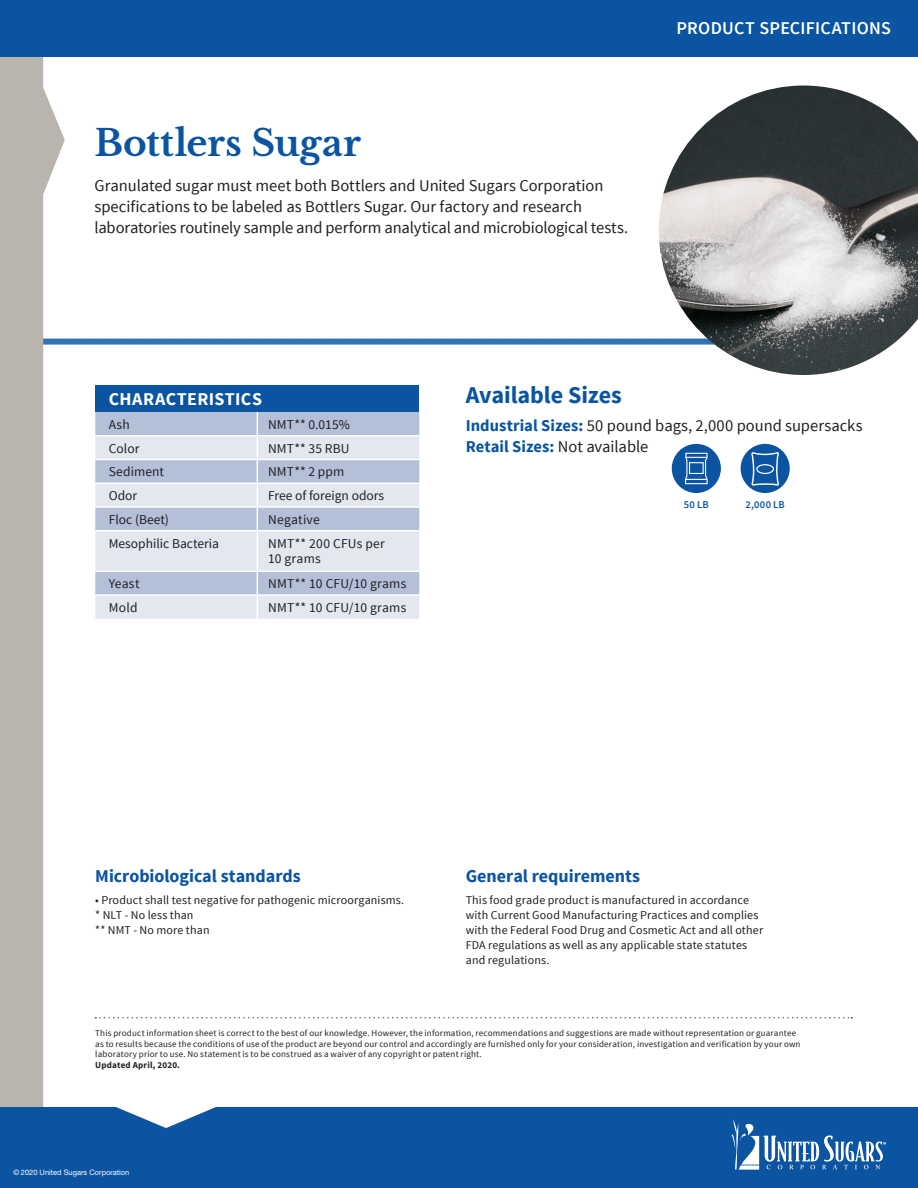
<style>
.page{position:relative;width:918px;height:1188px;background:#fff}
.page>*{position:absolute;margin:0;border:0;box-sizing:border-box;transform-origin:0 0}
._2019_H2_sub{font:700 36px "Libre Baskerville";color:#0a54a1}
._2019_body{font:700 24px "Source Sans Pro";letter-spacing:-.005em;color:#0a54a1}
._2019_body-2{font:700 18px "Source Sans Pro";color:#0a54a1}
.t1{font:600 18px "Source Sans Pro";letter-spacing:.015em;color:#fff}
.TOC_-_Subhead_1{font:700 18px "Source Sans Pro";letter-spacing:.02em;color:#fff}
._2019_body-3{font:16.5px/21px "Source Sans Pro";letter-spacing:-.005em;color:#231f20}
._2019_body-4{font:700 16.5px "Source Sans Pro";color:#0a54a1}
.t2{font:13.5px/15px "Source Sans Pro";letter-spacing:.005em;color:#231f20}
._2019_body-5{font:12px/15px "Source Sans Pro";letter-spacing:.01em;color:#231f20}
.t3{font:600 10.5px "Source Sans Pro";letter-spacing:.025em;color:#0a54a1}
._2019_body-6{font:9px/10.5px "Source Sans Pro";letter-spacing:.02em;color:#231f20}
._2019_body-7{font:700 9px "Source Sans Pro";letter-spacing:.025em;color:#231f20}
.t4{font:7.5px "Helvetica Neue";color:#fff}
.s1{font-weight:700;color:#0a54a1}
.s2{font-weight:400;color:#231f20}
</style>
<div class="page">
<div style="left:0;top:339px;width:750px;height:6px;background:#2f73b4"></div>
<svg style="left:0;top:57px;width:65px;height:1050px;fill:#bab4af"></svg>
<div style="left:0;top:0;width:918px;height:57px;background:#0a54a1"></div>
<div style="left:0;top:1107px;width:918px;height:81px;background:#0a54a1"></div>
<svg style="left:731px;top:1120px;width:155px;height:50px"></svg>
<svg style="left:95px;top:1017px;width:757px;height:1px"></svg>
<img style="left:659px;top:86px;width:259px;height:289px">
<div style="left:672px;top:444px;width:49px;height:49px;background:#0a54a1;border-radius:50%"></div>
<svg style="left:685px;top:452px;width:23px;height:33px"></svg>
<div style="left:689px;top:462px;width:15px;height:12px;border:1px solid #fff"></div>
<div style="left:741px;top:444px;width:49px;height:49px;background:#0a54a1;border-radius:50%"></div>
<svg style="left:751px;top:452px;width:28px;height:34px"></svg>
<div style="left:756px;top:464px;width:18px;height:10px;border:1px solid #fff;border-radius:50%"></div>
<div style="left:95px;top:385px;width:324px;height:27px;background:#0a54a1"></div>
<div style="left:95px;top:412px;width:324px;height:23px;background:#b3c0d8"></div>
<svg style="left:95px;top:436px;width:324px;height:183px;fill:#e3e7f0"></svg>
<hr style="left:95px;top:483px;width:162px;height:1px;background:#fff">
<hr style="left:257px;top:483px;width:162px;height:1px;background:#fff">
<hr style="left:95px;top:506px;width:162px;height:2px;background:#fff">
<hr style="left:257px;top:506px;width:162px;height:2px;background:#fff">
<svg style="left:257px;top:412px;width:1px;height:118px"></svg>
<hr style="left:95px;top:530px;width:162px;height:2px;background:#fff">
<hr style="left:257px;top:530px;width:162px;height:2px;background:#fff">
<hr style="left:257px;top:532px;width:1px;height:39px;background:#fff">
<hr style="left:95px;top:571px;width:162px;height:1px;background:#fff">
<hr style="left:257px;top:571px;width:162px;height:1px;background:#fff">
<hr style="left:95px;top:594px;width:162px;height:2px;background:#fff">
<hr style="left:257px;top:594px;width:162px;height:2px;background:#fff">
<svg style="left:257px;top:572px;width:1px;height:47px"></svg>
<hr style="left:257px;top:435px;width:162px;height:1px;background:#fff">
<hr style="left:95px;top:459px;width:162px;height:1px;background:#fff">
<hr style="left:257px;top:459px;width:162px;height:1px;background:#fff">
<p class="_2019_H2_sub" style="left:94px;top:121px;width:268px">Bottlers Sugar</p>
<p class="_2019_body-3" style="left:94px;top:175px;width:535px">Granulated sugar must meet both Bottlers and United Sugars Corporation specifications to be labeled as Bottlers Sugar. Our factory and research laboratories routinely sample and perform analytical and microbiological tests.</p>
<h3 class="t1" style="left:676px;top:16px;width:216px">PRODUCT SPECIFICATIONS</h3>
<p class="TOC_-_Subhead_1" style="left:109px;top:388px;width:155px">CHARACTERISTICS</p>
<p class="t2" style="left:109px;top:417px;width:22px">Ash</p>
<p class="t2" style="left:268px;top:417px;width:83px">NMT** 0.015%</p>
<p class="t2" style="left:109px;top:441px;width:32px">Color</p>
<p class="t2" style="left:268px;top:441px;width:83px">NMT** 35 RBU</p>
<p class="t2" style="left:109px;top:465px;width:57px">Sediment</p>
<p class="t2" style="left:268px;top:465px;width:78px">NMT** 2 ppm</p>
<p class="t2" style="left:109px;top:488px;width:30px">Odor</p>
<p class="t2" style="left:268px;top:488px;width:117px">Free of foreign odors</p>
<p class="t2" style="left:109px;top:512px;width:62px">Floc (Beet)</p>
<p class="t2" style="left:268px;top:512px;width:53px">Negative</p>
<p class="t2" style="left:109px;top:536px;width:112px">Mesophilic Bacteria</p>
<p class="t2" style="left:268px;top:536px;width:118px">NMT** 200 CFUs per<br>10 grams</p>
<p class="t2" style="left:109px;top:576px;width:32px">Yeast</p>
<p class="t2" style="left:268px;top:576px;width:140px">NMT** 10 CFU/10 grams</p>
<p class="t2" style="left:109px;top:600px;width:30px">Mold</p>
<p class="t2" style="left:268px;top:600px;width:140px">NMT** 10 CFU/10 grams</p>
<p class="_2019_body" style="left:466px;top:380px;width:158px">Available Sizes</p>
<p class="_2019_body-3" style="left:466px;top:415px;width:398px"><span class="s1">Industrial Sizes:</span> 50 pound bags, 2,000 pound supersacks</p>
<p class="_2019_body-4" style="left:466px;top:436px;width:184px">Retail Sizes: <span class="s2">Not available</span></p>
<p class="t3" style="left:684px;top:498px;width:26px">50 LB</p>
<p class="t3" style="left:745px;top:498px;width:41px">2,000 LB</p>
<p class="_2019_body-2" style="left:95px;top:864px;width:207px">Microbiological standards</p>
<p class="_2019_body-5" style="left:95px;top:892px;width:310px">• Product shall test negative for pathogenic microorganisms.</p>
<p class="_2019_body-5" style="left:95px;top:907px;width:100px">* NLT - No less than</p>
<p class="_2019_body-5" style="left:95px;top:922px;width:116px">** NMT - No more than</p>
<p class="_2019_body-2" style="left:466px;top:864px;width:176px">General requirements</p>
<p class="_2019_body-5" style="left:466px;top:892px;width:299px">This food grade product is manufactured in accordance with Current Good Manufacturing Practices and complies with the Federal Food Drug and Cosmetic Act and all other FDA regulations as well as any applicable state statutes and regulations.</p>
<p class="_2019_body-6" style="left:95px;top:1028px;width:707px">This product information sheet is correct to the best of our knowledge. However, the information, recommendations and suggestions are made without representation or guarantee as to results because the conditions of use of the product are beyond our control and accordingly are furnished only for your consideration, investigation and verification by your own laboratory prior to use. No statement is to be construed as a waiver of any copyright or patent right.</p>
<p class="_2019_body-7" style="left:95px;top:1059px;width:86px">Updated April, 2020.</p>
<p class="t4" style="left:14px;top:1167px;width:117px">© 2020 United Sugars Corporation</p>
</div>
